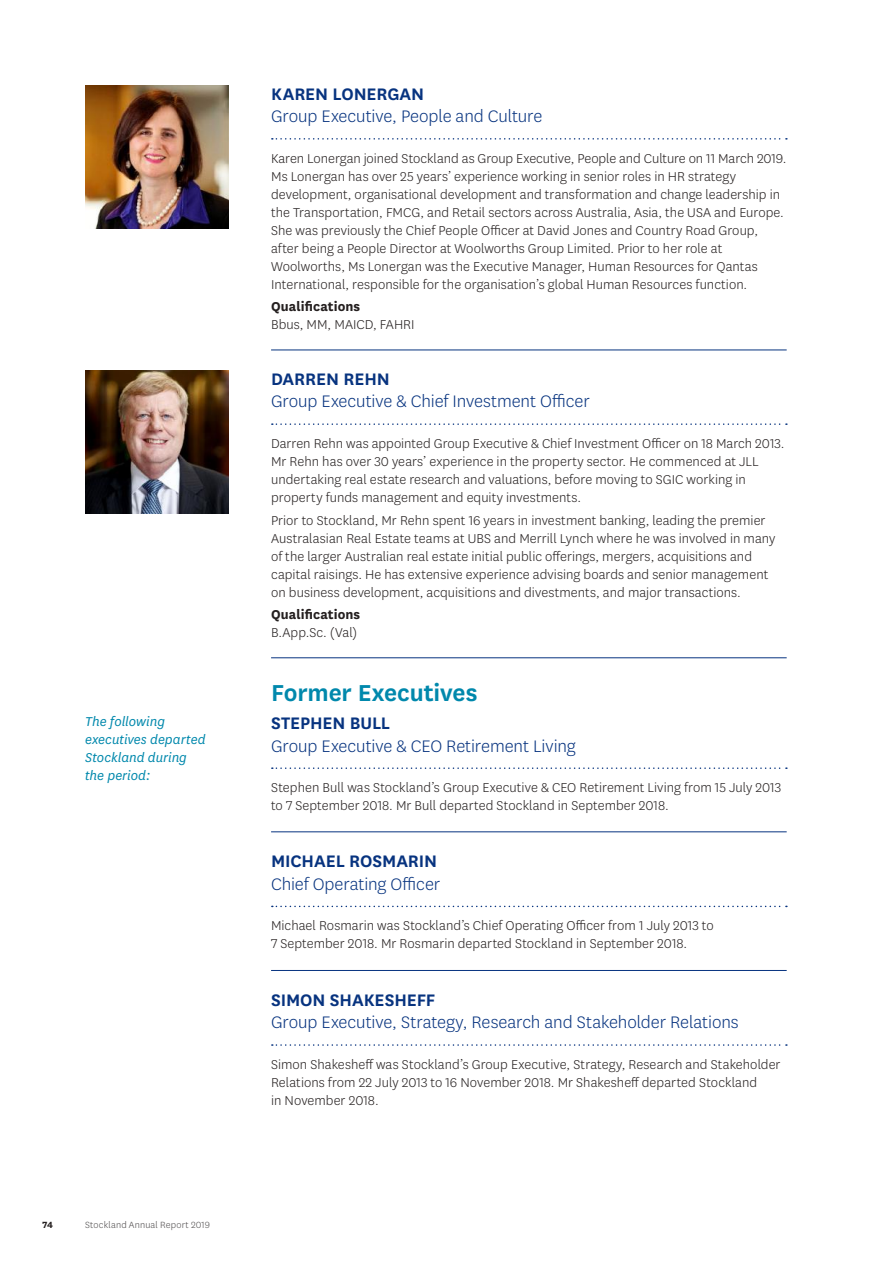
<style>
.page{position:relative;width:893px;height:1263px;background:#fff}
.page>*{position:absolute;margin:0;border:0;box-sizing:border-box;transform-origin:0 0}
.t1{font:27px "National Semibold PL";letter-spacing:-.005em;color:#0088ac}
.t2{font:19.5px "National Light PL";letter-spacing:-.005em;color:#07337f}
.t3{font:19.5px "National Semibold PL";letter-spacing:-.005em;color:#07337f}
.t4{font:15px/18px "National Light PL";letter-spacing:.005em;color:#241f1f}
.t5{font:15px/18px "National Book Italic PL";color:#0088ac}
.t6{font:15px "National Bold PL";letter-spacing:.005em;color:#241f1f}
.t7{font:10.5px "National Light PL";letter-spacing:.015em;color:#4e4b4c}
.t8{font:10.5px "National Bold PL";color:#241f1f}
</style>
<div class="page">
<svg style="left:272px;top:767px;width:515px;height:2px"></svg>
<svg style="left:272px;top:906px;width:515px;height:1px"></svg>
<hr style="left:271px;top:831px;width:516px;height:1px;background:#07337f">
<svg style="left:272px;top:1044px;width:515px;height:2px"></svg>
<hr style="left:271px;top:970px;width:516px;height:1px;background:#07337f">
<img style="left:85px;top:370px;width:144px;height:144px">
<svg style="left:272px;top:423px;width:515px;height:2px"></svg>
<svg style="left:272px;top:138px;width:515px;height:2px"></svg>
<img style="left:85px;top:85px;width:144px;height:144px">
<hr style="left:271px;top:349px;width:516px;height:1px;background:#07337f">
<hr style="left:271px;top:657px;width:516px;height:1px;background:#07337f">
<p class="t5" style="left:85px;top:712px;width:122px">The following executives departed<br>Stockland during the period:</p>
<p class="t8" style="left:43px;top:1218px;width:12px">74</p>
<p class="t7" style="left:85px;top:1218px;width:127px">Stockland Annual Report 2019</p>
<h2 class="t3" style="left:271px;top:80px;width:155px">KAREN LONERGAN</h2>
<h2 class="t2" style="left:271px;top:104px;width:273px">Group Executive, People and Culture</h2>
<p class="t4" style="left:271px;top:149px;width:517px">Karen Lonergan joined Stockland as Group Executive, People and Culture on 11 March 2019.<br>Ms Lonergan has over 25 years’ experience working in senior roles in HR strategy development, organisational development and transformation and change leadership in the Transportation, FMCG, and Retail sectors across Australia, Asia, the USA and Europe.<br>She was previously the Chief People Officer at David Jones and Country Road Group, after being a People Director at Woolworths Group Limited. Prior to her role at Woolworths, Ms Lonergan was the Executive Manager, Human Resources for Qantas International, responsible for the organisation’s global Human Resources function.</p>
<p class="t6" style="left:271px;top:296px;width:91px">Qualifications</p>
<p class="t4" style="left:271px;top:315px;width:145px">Bbus, MM, MAICD, FAHRI</p>
<h2 class="t3" style="left:271px;top:365px;width:120px">DARREN REHN</h2>
<h2 class="t2" style="left:271px;top:389px;width:320px">Group Executive &amp; Chief Investment Officer</h2>
<p class="t4" style="left:271px;top:434px;width:515px">Darren Rehn was appointed Group Executive &amp; Chief Investment Officer on 18 March 2013.<br>Mr Rehn has over 30 years’ experience in the property sector. He commenced at JLL undertaking real estate research and valuations, before moving to SGIC working in property funds management and equity investments.</p>
<p class="t4" style="left:271px;top:510px;width:506px">Prior to Stockland, Mr Rehn spent 16 years in investment banking, leading the premier Australasian Real Estate teams at UBS and Merrill Lynch where he was involved in many of the larger Australian real estate initial public offerings, mergers, acquisitions and capital raisings. He has extensive experience advising boards and senior management on business development, acquisitions and divestments, and major transactions.</p>
<p class="t6" style="left:271px;top:604px;width:91px">Qualifications</p>
<p class="t4" style="left:271px;top:623px;width:88px">B.App.Sc. (Val)</p>
<h1 class="t1" style="left:271px;top:674px;width:208px">Former Executives</h1>
<h2 class="t3" style="left:271px;top:709px;width:121px">STEPHEN BULL</h2>
<h2 class="t2" style="left:271px;top:733px;width:306px">Group Executive &amp; CEO Retirement Living</h2>
<p class="t4" style="left:271px;top:778px;width:512px">Stephen Bull was Stockland’s Group Executive &amp; CEO Retirement Living from 15 July 2013 to 7 September 2018. Mr Bull departed Stockland in September 2018.</p>
<h2 class="t3" style="left:271px;top:848px;width:168px">MICHAEL ROSMARIN</h2>
<h2 class="t2" style="left:271px;top:872px;width:171px">Chief Operating Officer</h2>
<p class="t4" style="left:271px;top:916px;width:444px">Michael Rosmarin was Stockland’s Chief Operating Officer from 1 July 2013 to<br>7 September 2018. Mr Rosmarin departed Stockland in September 2018.</p>
<h2 class="t3" style="left:271px;top:986px;width:166px">SIMON SHAKESHEFF</h2>
<h2 class="t2" style="left:271px;top:1010px;width:469px">Group Executive, Strategy, Research and Stakeholder Relations</h2>
<p class="t4" style="left:271px;top:1055px;width:511px">Simon Shakesheff was Stockland’s Group Executive, Strategy, Research and Stakeholder<br>Relations from 22 July 2013 to 16 November 2018. Mr Shakesheff departed Stockland<br>in November 2018.</p>
</div>
